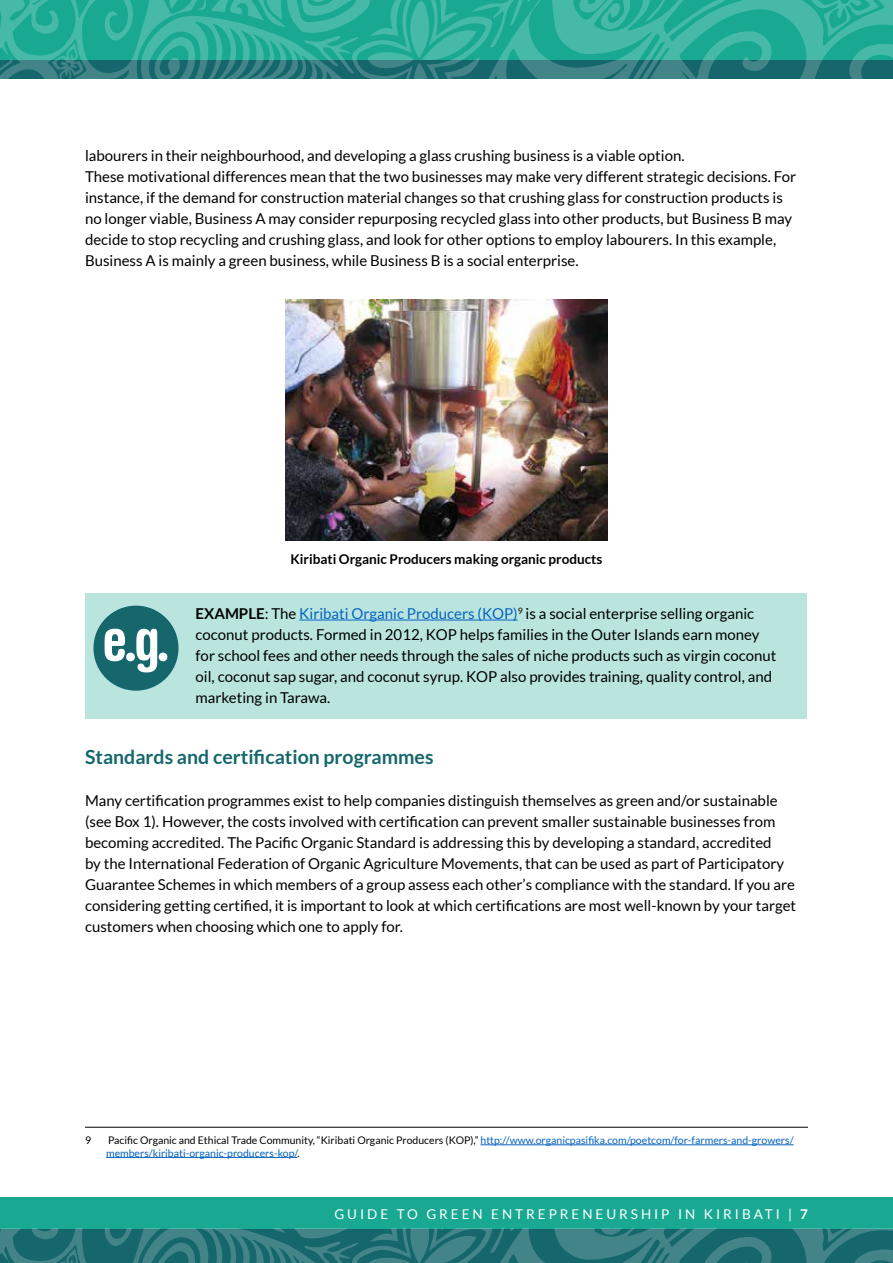
<style>
.page{position:relative;width:893px;height:1263px;background:#fff}
.page>*{position:absolute;margin:0;border:0;box-sizing:border-box;transform-origin:0 0}
.t1{font:700 19.5px "Lato";color:#15676c}
.t2{font:15px/21px "Lato";color:#000}
.t3{font:700 13.5px "Lato";color:#000}
.t4{font:13.5px "Lato";letter-spacing:.22em;color:#fff}
.t5{font:10.5px/12.6px "Lato";color:#0563c1}
.t6{font:10.5px "Lato";color:#000}
.s1{font-weight:700}
.s2{color:#0563c1}
.s3{color:#000}
</style>
<div class="page">
<div style="left:0;top:1197px;width:893px;height:55px;background:#19a993"></div>
<svg style="left:0;top:60px;width:893px;height:19px;background:#2b7579"></svg>
<svg style="left:0;top:1229px;width:893px;height:34px;background:#297478"></svg>
<svg style="left:13px;top:0;width:880px;height:60px;background:#2db09c"></svg>
<svg style="left:806px;top:0;width:73px;height:37px;background:#31b19e"></svg>
<svg style="left:645px;top:0;width:27px;height:22px"></svg>
<svg style="left:0;top:0;width:13px;height:71px"></svg>
<svg style="left:52px;top:43px;width:33px;height:36px"></svg>
<svg style="left:169px;top:0;width:10px;height:9px"></svg>
<svg style="left:198px;top:0;width:344px;height:79px;background:#2ca193"></svg>
<div style="left:85px;top:593px;width:721px;height:126px;background:#bae5df"></div>
<div style="left:93px;top:606px;width:86px;height:85px;background:#15676c;border-radius:50%"></div>
<svg style="left:105px;top:629px;width:62px;height:43px"></svg>
<hr style="left:299px;top:620px;width:219px;height:1px;background:#0563c1">
<hr style="left:85px;top:1127px;width:723px;height:1px;background:#000">
<hr style="left:480px;top:1144px;width:314px;height:1px;background:#0563c1">
<hr style="left:106px;top:1157px;width:191px;height:1px;background:#0563c1">
<img style="left:286px;top:299px;width:321px;height:241px">
<p class="t2" style="left:85px;top:145px;width:713px">labourers in their neighbourhood, and developing a glass crushing business is a viable option.<br>These motivational differences mean that the two businesses may make very different strategic decisions. For instance, if the demand for construction material changes so that crushing glass for construction products is no longer viable, Business A may consider repurposing recycled glass into other products, but Business B may decide to stop recycling and crushing glass, and look for other options to employ labourers. In this example, Business A is mainly a green business, while Business B is a social enterprise.</p>
<p class="t3" style="left:290px;top:551px;width:313px">Kiribati Organic Producers making organic products</p>
<p class="t2" style="left:196px;top:603px;width:582px"><span class="s1">EXAMPLE</span>: The <span class="s2">Kiribati Organic Producers (KOP)</span><sup>9</sup> is a social enterprise selling organic coconut products. Formed in 2012, KOP helps families in the Outer Islands earn money for school fees and other needs through the sales of niche products such as virgin coconut oil, coconut sap sugar, and coconut syrup. KOP also provides training, quality control, and marketing in Tarawa.</p>
<h1 class="t1" style="left:85px;top:746px;width:350px">Standards and certification programmes</h1>
<p class="t2" style="left:85px;top:790px;width:713px">Many certification programmes exist to help companies distinguish themselves as green and/or sustainable (see Box 1). However, the costs involved with certification can prevent smaller sustainable businesses from becoming accredited. The Pacific Organic Standard is addressing this by developing a standard, accredited<br>by the International Federation of Organic Agriculture Movements, that can be used as part of Participatory Guarantee Schemes in which members of a group assess each other’s compliance with the standard. If you are considering getting certified, it is important to look at which certifications are most well-known by your target customers when choosing which one to apply for.</p>
<p class="t6" style="left:85px;top:1134px;width:8px">9</p>
<p class="t5" style="left:106px;top:1134px;width:689px"><span class="s3">Pacific Organic and Ethical Trade Community, “Kiribati Organic Producers (KOP),”</span> http://www.organicpasifika.com/poetcom/for-farmers-and-growers/ members/kiribati-organic-producers-kop/<span class="s3">.</span></p>
<p class="t4" style="left:334px;top:1206px;width:475px">GUIDE TO GREEN ENTREPRENEURSHIP IN KIRIBATI | <span class="s1">7</span></p>
</div>
